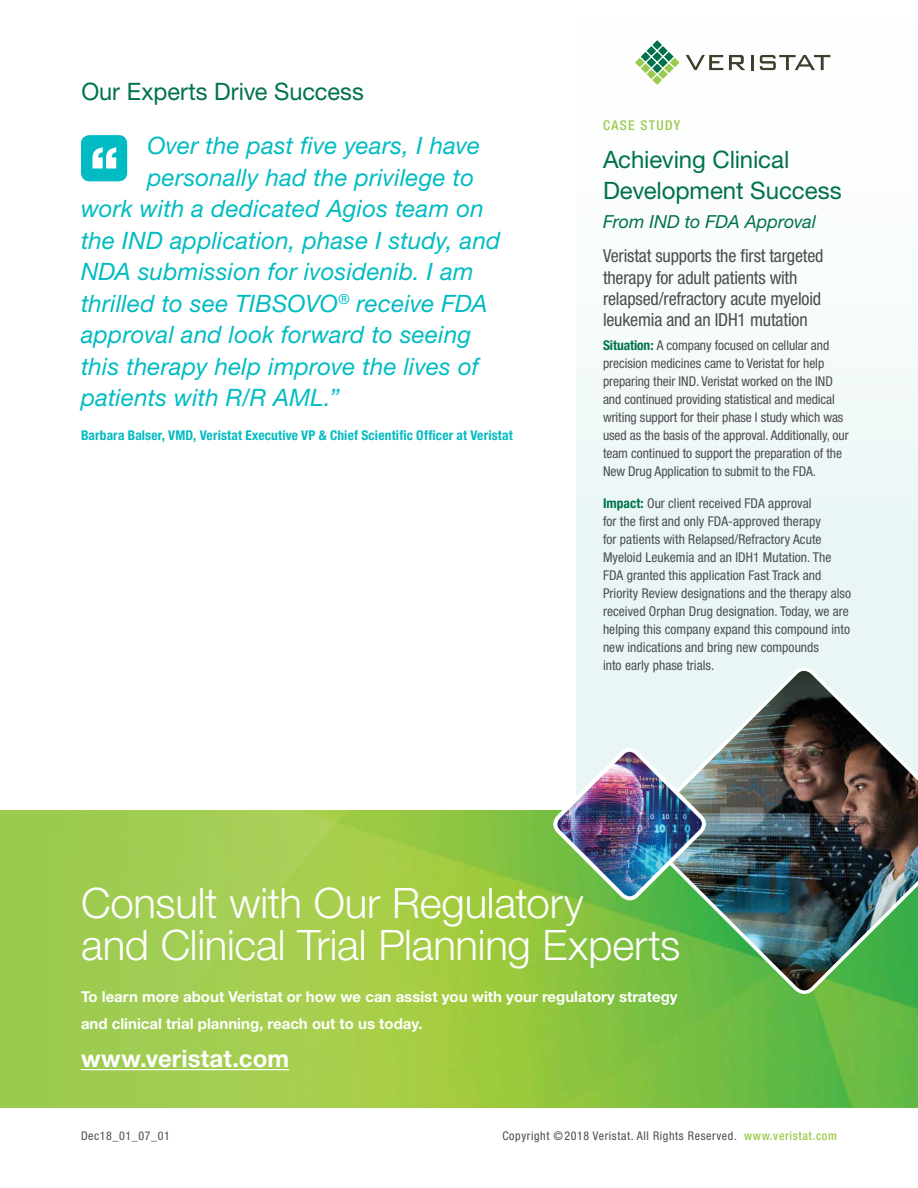
<style>
.page{position:relative;width:918px;height:1188px;background:#fff}
.page>*{position:absolute;margin:0;border:0;box-sizing:border-box;transform-origin:0 0}
.t1{font:300 42px/42px "Helvetica Neue";letter-spacing:-.005em;color:#fff}
.t2{font:italic 24px "Helvetica Neue";letter-spacing:.01em;color:#00bcc2}
.t3{font:24px/31.5px "Helvetica Neue";letter-spacing:-.005em;color:#00724a}
.t4{font:700 24px "Helvetica Neue";letter-spacing:.005em;color:#fff}
.t5{font:condensed 18px/21px "Helvetica Neue";letter-spacing:-.01em;color:#4d4d4f}
.t6{font:italic 18px "Helvetica Neue";color:#00724a}
.t7{font:700 15px/27px "Helvetica Neue";color:#fff}
.t8{font:condensed 13.5px/18px "Helvetica Neue";letter-spacing:.005em;color:#4d4d4f}
.t9{font:700 condensed 13.5px "Helvetica Neue";letter-spacing:.01em;color:#00bcc2}
.t10{font:500 condensed 13.5px "Helvetica Neue";letter-spacing:.1em;color:#9bcb4e}
.t11{font:condensed 12px "Helvetica Neue";letter-spacing:.05em;color:#4d4d4f}
.s1{font-weight:700;color:#00724a}
.s2{font-weight:500;color:#9bcb4e}
</style>
<div class="page">
<div style="left:576px;top:0;width:342px;height:919px;background:#f5fbfb"></div>
<img style="left:0;top:810px;width:918px;height:298px">
<hr style="left:81px;top:1069px;width:208px;height:1px;background:#fff">
<svg style="left:686px;top:55px;width:37px;height:15px"></svg>
<svg style="left:729px;top:55px;width:16px;height:15px"></svg>
<svg style="left:751px;top:55px;width:2px;height:15px"></svg>
<svg style="left:760px;top:55px;width:70px;height:15px"></svg>
<svg style="left:635px;top:40px;width:44px;height:45px"></svg>
<img style="left:638px;top:664px;width:280px;height:333px">
<img style="left:551px;top:746px;width:157px;height:159px">
<div style="left:81px;top:135px;width:46px;height:46px;background:#00bcc2;border-radius:9px"></div>
<svg style="left:92px;top:147px;width:24px;height:21px"></svg>
<h2 class="t3" style="left:81px;top:75px;width:284px">Our Experts Drive Success</h2>
<h2 class="t2" style="left:147px;top:131px;width:334px">Over the past five years, I have</h2>
<h2 class="t2" style="left:147px;top:163px;width:328px">personally had the privilege to</h2>
<h2 class="t2" style="left:81px;top:194px;width:404px">work with a dedicated Agios team on</h2>
<h2 class="t2" style="left:81px;top:226px;width:421px">the IND application, phase I study, and</h2>
<h2 class="t2" style="left:81px;top:257px;width:394px">NDA submission for ivosidenib. I am</h2>
<h2 class="t2" style="left:81px;top:289px;width:408px">thrilled to see TIBSOVO<sup>®</sup> receive FDA</h2>
<h2 class="t2" style="left:81px;top:320px;width:392px">approval and look forward to seeing</h2>
<h2 class="t2" style="left:81px;top:352px;width:399px">this therapy help improve the lives of</h2>
<h2 class="t2" style="left:81px;top:383px;width:260px">patients with R/R AML.”</h2>
<p class="t9" style="left:81px;top:427px;width:433px">Barbara Balser, VMD, Veristat Executive VP &amp; Chief Scientific Officer at Veristat</p>
<p class="t10" style="left:603px;top:117px;width:79px">CASE STUDY</p>
<h2 class="t3" style="left:603px;top:143px;width:240px">Achieving Clinical<br>Development Success</h2>
<h3 class="t6" style="left:603px;top:211px;width:215px">From IND to FDA Approval</h3>
<h3 class="t5" style="left:603px;top:246px;width:222px">Veristat supports the first targeted therapy for adult patients with relapsed/refractory acute myeloid leukemia and an IDH1 mutation</h3>
<p class="t8" style="left:603px;top:336px;width:247px"><span class="s1">Situation:</span> A company focused on cellular and precision medicines came to Veristat for help preparing their IND. Veristat worked on the IND and continued providing statistical and medical writing support for their phase I study which was used as the basis of the approval. Additionally, our team continued to support the preparation of the New Drug Application to submit to the FDA.</p>
<p class="t8" style="left:603px;top:494px;width:250px"><span class="s1">Impact:</span> Our client received FDA approval<br>for the first and only FDA-approved therapy<br>for patients with Relapsed/Refractory Acute Myeloid Leukemia and an IDH1 Mutation. The FDA granted this application Fast Track and Priority Review designations and the therapy also received Orphan Drug designation. Today, we are helping this company expand this compound into new indications and bring new compounds<br>into early phase trials.</p>
<h1 class="t1" style="left:81px;top:881px;width:601px">Consult with Our Regulatory<br>and Clinical Trial Planning Experts</h1>
<p class="t7" style="left:81px;top:983px;width:598px">To learn more about Veristat or how we can assist you with your regulatory strategy and clinical trial planning, reach out to us today.</p>
<h2 class="t4" style="left:81px;top:1044px;width:210px">www.veristat.com</h2>
<p class="t11" style="left:81px;top:1129px;width:90px">Dec18_01_07_01</p>
<p class="t11" style="left:502px;top:1129px;width:336px">Copyright © 2018 Veristat. All Rights Reserved. <span class="s2">www.veristat.com</span></p>
</div>
